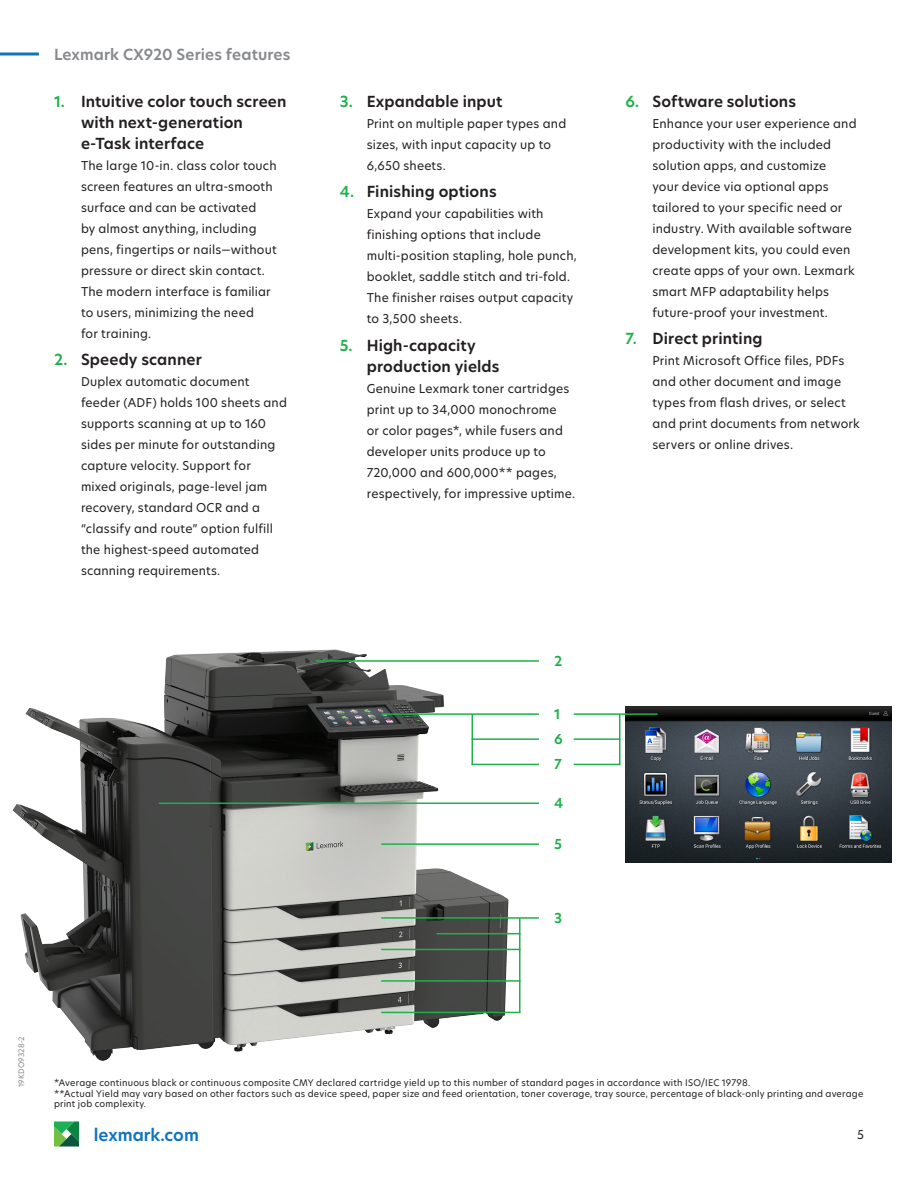
<style>
.page{position:relative;width:918px;height:1188px;background:#fff}
.page>*{position:absolute;margin:0;border:0;box-sizing:border-box;transform-origin:0 0}
.URL{font:600 16.5px "TP Hero";color:#1074bc}
.t1{font:600 15px/21px "TP Hero";letter-spacing:.01em;color:#231f20}
.Document_label{font:600 15px "TP Hero";letter-spacing:.005em;color:#87898c}
.Body_Copy{font:600 13.5px "TP Hero";color:#1eb14b}
.Body_copy_-_numbered{font:12px/21px "TP Hero";letter-spacing:.015em;color:#231f20}
.Footnotes{font:9px/10.5px "TP Hero";letter-spacing:.025em;color:#231f20}
.t2{font:7.5px "TP Hero";letter-spacing:.015em;color:#87898c}
.s1{color:#1eb14b}
</style>
<div class="page">
<svg style="left:0;top:52px;width:39px;height:4px"></svg>
<svg style="left:54px;top:1121px;width:25px;height:26px"></svg>
<img style="left:12px;top:649px;width:509px;height:412px">
<hr style="left:316px;top:660px;width:223px;height:2px;background:#1eb14b">
<hr style="left:381px;top:713px;width:158px;height:2px;background:#1eb14b">
<hr style="left:381px;top:917px;width:158px;height:2px;background:#1eb14b">
<hr style="left:159px;top:803px;width:380px;height:1px;background:#1eb14b">
<hr style="left:381px;top:843px;width:158px;height:2px;background:#1eb14b">
<img style="left:625px;top:707px;width:266px;height:156px">
<hr style="left:472px;top:738px;width:67px;height:2px;background:#1eb14b">
<hr style="left:472px;top:764px;width:67px;height:1px;background:#1eb14b">
<hr style="left:472px;top:714px;width:1px;height:51px;background:#1eb14b">
<hr style="left:574px;top:713px;width:84px;height:2px;background:#1eb14b">
<hr style="left:574px;top:738px;width:46px;height:2px;background:#1eb14b">
<hr style="left:574px;top:764px;width:46px;height:1px;background:#1eb14b">
<hr style="left:619px;top:714px;width:1px;height:51px;background:#1eb14b">
<hr style="left:381px;top:1012px;width:140px;height:1px;background:#1eb14b">
<hr style="left:519px;top:918px;width:2px;height:94px;background:#1eb14b">
<hr style="left:381px;top:949px;width:140px;height:1px;background:#1eb14b">
<hr style="left:381px;top:980px;width:140px;height:2px;background:#1eb14b">
<hr style="left:437px;top:933px;width:84px;height:1px;background:#1eb14b">
<p class="Document_label" style="left:54px;top:44px;width:238px">Lexmark CX920 Series features</p>
<p class="t1" style="left:81px;top:91px;width:207px;text-indent:-27px"><span class="s1">1.</span> Intuitive color touch screen with next-generation e-Task interface</p>
<p class="Body_copy_-_numbered" style="left:81px;top:154px;width:197px">The large 10-in. class color touch screen features an ultra-smooth surface and can be activated<br>by almost anything, including pens, fingertips or nails—without pressure or direct skin contact.<br>The modern interface is familiar to users, minimizing the need<br>for training.</p>
<p class="t1" style="left:54px;top:349px;width:149px"><span class="s1">2.</span> Speedy scanner</p>
<p class="Body_copy_-_numbered" style="left:81px;top:371px;width:207px">Duplex automatic document feeder (ADF) holds 100 sheets and supports scanning at up to 160 sides per minute for outstanding capture velocity. Support for mixed originals, page-level jam recovery, standard OCR and a “classify and route” option fulfill the highest-speed automated scanning requirements.</p>
<p class="t1" style="left:340px;top:91px;width:164px"><span class="s1">3.</span> Expandable input</p>
<p class="Body_copy_-_numbered" style="left:367px;top:112px;width:201px">Print on multiple paper types and sizes, with input capacity up to<br>6,650 sheets.</p>
<p class="t1" style="left:340px;top:181px;width:158px"><span class="s1">4.</span> Finishing options</p>
<p class="Body_copy_-_numbered" style="left:367px;top:203px;width:212px">Expand your capabilities with finishing options that include multi-position stapling, hole punch, booklet, saddle stitch and tri-fold.<br>The finisher raises output capacity to 3,500 sheets.</p>
<p class="t1" style="left:367px;top:335px;width:134px;text-indent:-27px"><span class="s1">5.</span> High-capacity production yields</p>
<p class="Body_copy_-_numbered" style="left:367px;top:378px;width:210px">Genuine Lexmark toner cartridges print up to 34,000 monochrome<br>or color pages*, while fusers and developer units produce up to<br>720,000 and 600,000** pages, respectively, for impressive uptime.</p>
<p class="Body_Copy" style="left:554px;top:651px;width:10px">2</p>
<p class="Body_Copy" style="left:554px;top:705px;width:8px">1</p>
<p class="Body_Copy" style="left:554px;top:730px;width:10px">6</p>
<p class="Body_Copy" style="left:554px;top:755px;width:9px">7</p>
<p class="Body_Copy" style="left:554px;top:794px;width:11px">4</p>
<p class="Body_Copy" style="left:554px;top:835px;width:9px">5</p>
<p class="Body_Copy" style="left:554px;top:908px;width:10px">3</p>
<p class="t1" style="left:626px;top:91px;width:172px"><span class="s1">6.</span> Software solutions</p>
<p class="Body_copy_-_numbered" style="left:652px;top:112px;width:206px">Enhance your user experience and productivity with the included solution apps, and customize<br>your device via optional apps tailored to your specific need or industry. With available software development kits, you could even create apps of your own. Lexmark smart MFP adaptability helps future-proof your investment.</p>
<p class="t1" style="left:626px;top:328px;width:139px"><span class="s1">7.</span> Direct printing</p>
<p class="Body_copy_-_numbered" style="left:652px;top:350px;width:209px">Print Microsoft Office files, PDFs and other document and image types from flash drives, or select and print documents from network servers or online drives.</p>
<p class="t2" style="left:16px;top:1087px;width:52px;rotate:-90deg">19KDO9328-2</p>
<p class="Footnotes" style="left:54px;top:1077px;width:698px">*Average continuous black or continuous composite CMY declared cartridge yield up to this number of standard pages in accordance with ISO/IEC 19798.</p>
<p class="Footnotes" style="left:54px;top:1088px;width:811px">**Actual Yield may vary based on other factors such as device speed, paper size and feed orientation, toner coverage, tray source, percentage of black-only printing and average print job complexity.</p>
<p class="URL" style="left:94px;top:1123px;width:106px">lexmark.com</p>
<p class="Body_copy_-_numbered" style="left:857px;top:1124px;width:8px">5</p>
</div>
